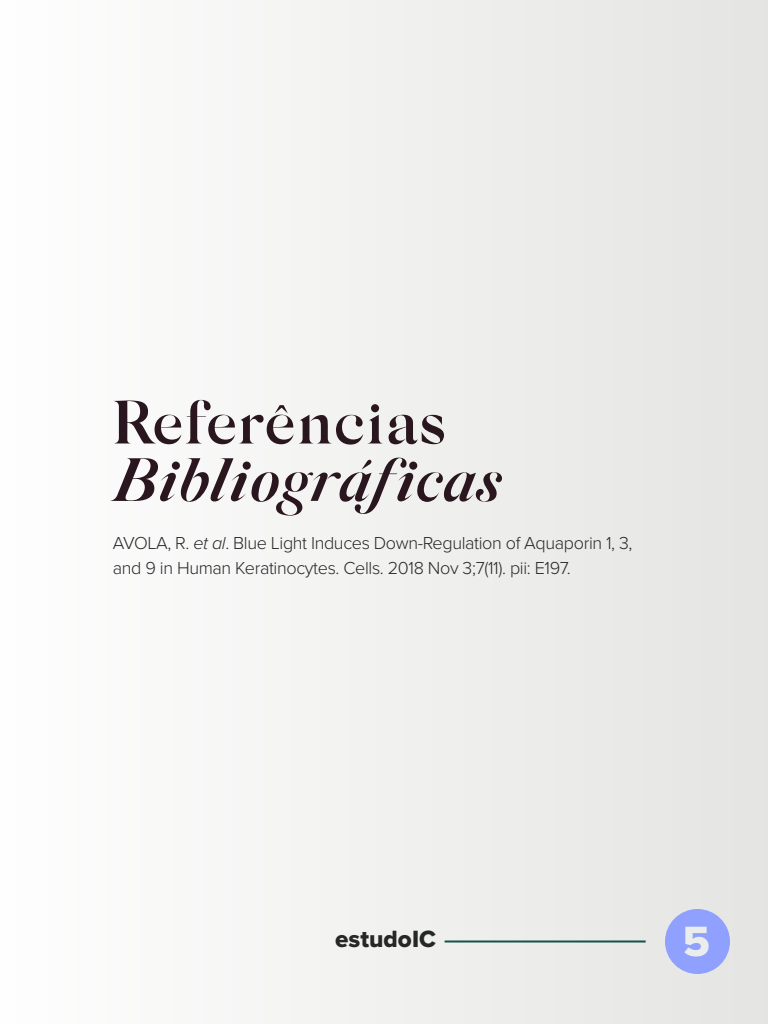
<style>
.page{position:relative;width:768px;height:1024px;background:#fff}
.page>*{position:absolute;margin:0;border:0;box-sizing:border-box;transform-origin:0 0}
.t1{font:italic 600 60.8px "Silk Serif";color:#29161e}
.t2{font:600 60.8px "Silk Serif";color:#29161e}
.t3{font:43.9px "Proxima Nova Extrabld";color:#ebeded}
.t4{font:24.4px "Proxima Nova Extrabld";color:#262828}
.t5{font:300 18px/26px "Proxima Nova";letter-spacing:-.02em;color:#262828}
.s1{font-style:italic}
</style>
<div class="page">
<div style="left:0;top:0;width:768px;height:1024px;background:linear-gradient(to right,#fefefe,#e4e5e2)"></div>
<div style="left:665px;top:909px;width:65px;height:65px;background:#8fa0fe;border-radius:50%"></div>
<hr style="left:445px;top:940px;width:201px;height:2px;background:#135149">
<h1 class="t2" style="left:113px;top:387px;width:334px">Referências</h1>
<h1 class="t1" style="left:113px;top:443px;width:391px">Bibliográficas</h1>
<p class="t5" style="left:113px;top:529px;width:521px">AVOLA, R. <span class="s1">et al</span>. Blue Light Induces Down-Regulation of Aquaporin 1, 3, and 9 in Human Keratinocytes. Cells. 2018 Nov 3;7(11). pii: E197.</p>
<h3 class="t4" style="left:335px;top:921px;width:102px">estudoIC</h3>
<h2 class="t3" style="left:683px;top:909px;width:29px">5</h2>
</div>
